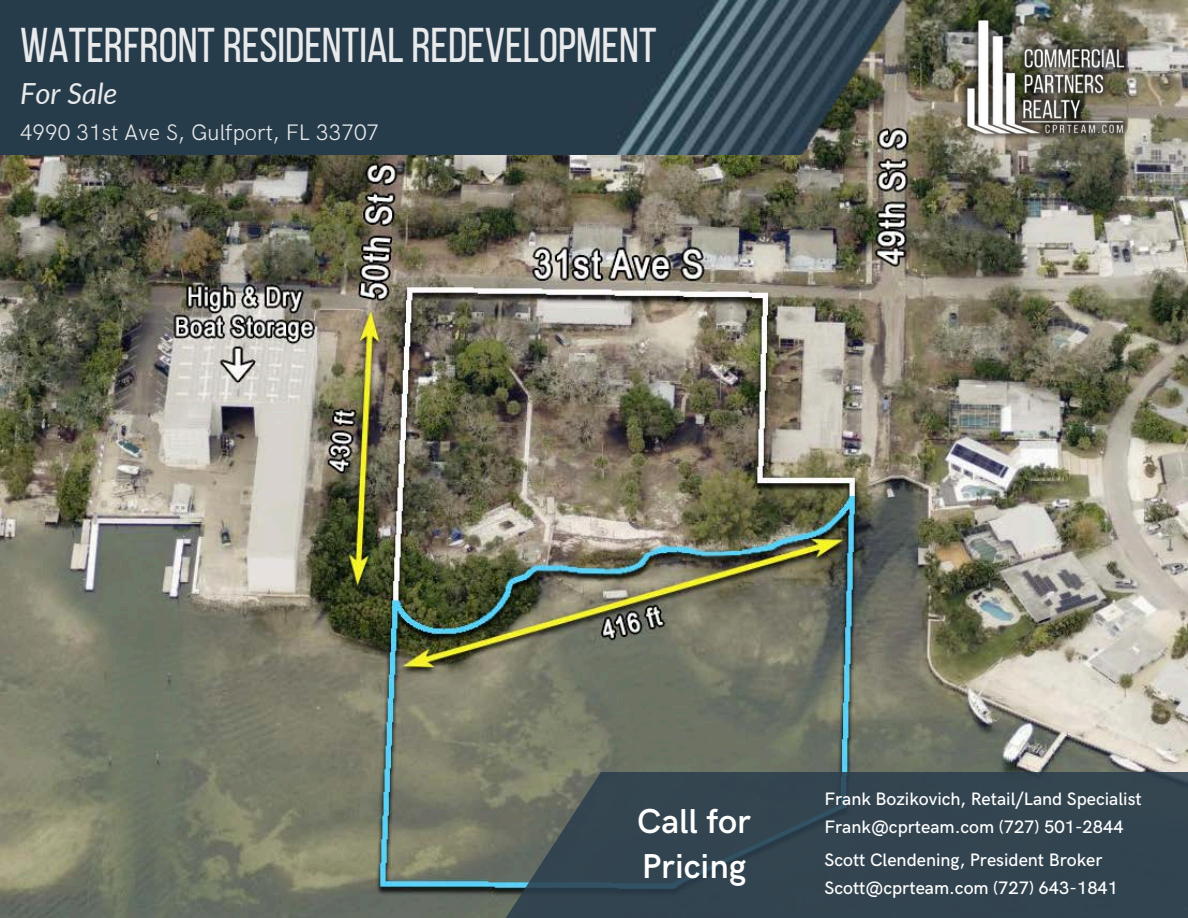
<style>
.page{position:relative;width:1188px;height:918px;background:#fff}
.page>*{position:absolute;margin:0;border:0;box-sizing:border-box;transform-origin:0 0}
.t1{font:48.6px "Bebas Neue";color:#e9eaeb}
.t2{font:600 34.65px/45px "HK Grotesk";color:#fff}
.t3{font:italic 29.1px "Lato";color:#e9eaeb}
.t4{font:300 22.5px "HK Grotesk";color:#e9eaeb}
.t5{font:500 18px "HK Grotesk";color:#fff}
</style>
<div class="page">
<img style="left:0;top:0;width:1188px;height:918px">
<div style="left:765px;top:773px;width:423px;height:145px;background:#334450"></div>
<svg style="left:359px;top:773px;width:412px;height:145px;background:#4f5d5c"></svg>
<img style="left:945px;top:0;width:219px;height:160px">
<img style="left:0;top:0;width:1026px;height:154px">
<p class="t1" style="left:20px;top:25px;width:638px">WATERFRONT RESIDENTIAL REDEVELOPMENT</p>
<p class="t3" style="left:20px;top:75px;width:99px">For Sale</p>
<p class="t4" style="left:20px;top:120px;width:361px">4990 31st Ave S, Gulfport, FL 33707</p>
<h3 class="t2" style="left:637px;top:800px;width:115px">Call for<br>Pricing</h3>
<p class="t5" style="left:825px;top:789px;width:319px">Frank Bozikovich, Retail/Land Specialist</p>
<p class="t5" style="left:825px;top:816px;width:301px">Frank@cprteam.com (727) 501-2844</p>
<p class="t5" style="left:825px;top:850px;width:280px">Scott Clendening, President Broker</p>
<p class="t5" style="left:825px;top:878px;width:295px">Scott@cprteam.com (727) 643-1841</p>
</div>
